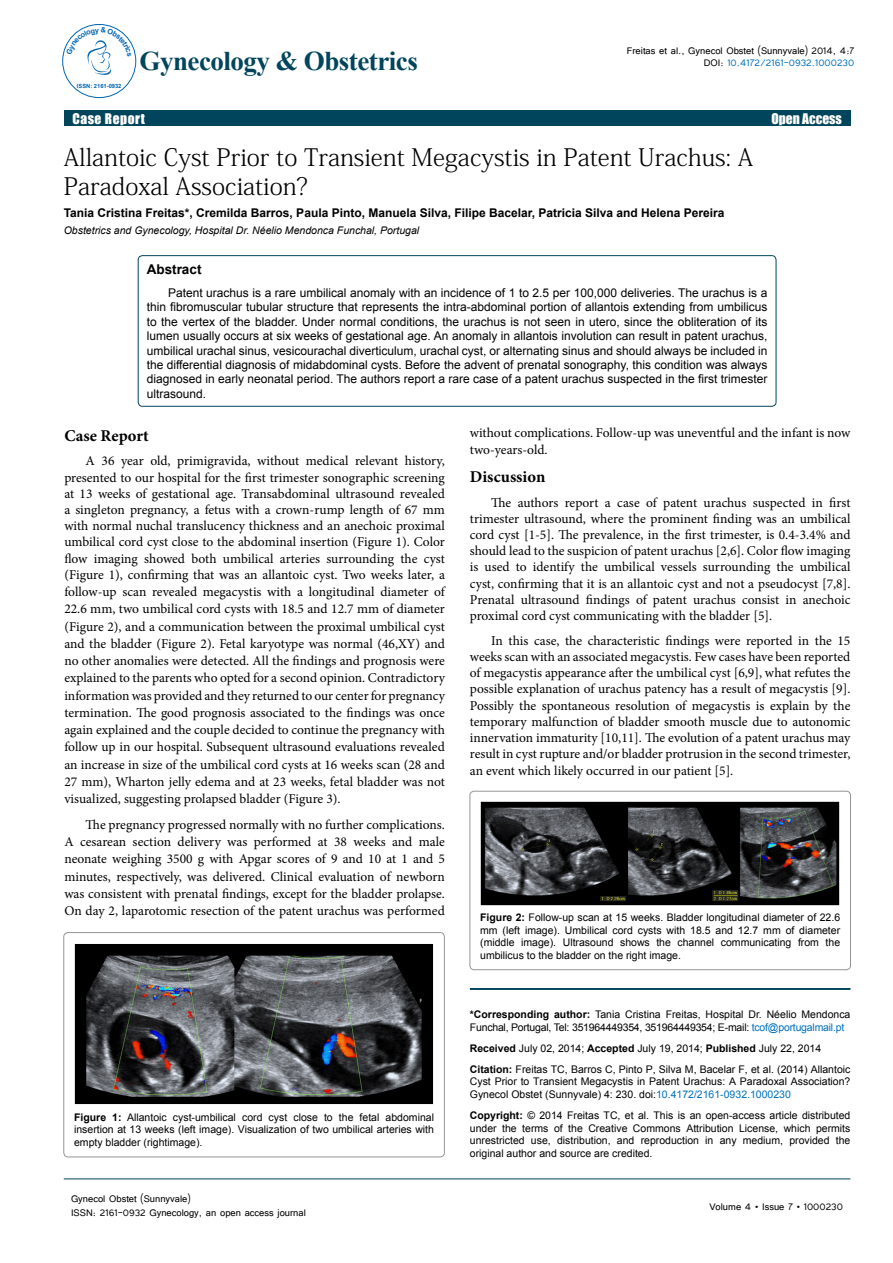
<style>
.page{position:relative;width:893px;height:1263px;background:#fff}
.page>*{position:absolute;margin:0;border:0;box-sizing:border-box;transform-origin:0 0}
.t1{font:700 27px "Times New Roman";letter-spacing:-.02em;color:#00455b}
.t2{font:24px/28.8px "Adobe Fangsong Std";color:#000}
.t3{font:700 16.5px "Minion Pro";color:#000}
.t4{font:13.5px/17px "Minion Pro";color:#000;text-align:justify}
.t5{font:13.5px "Impact";letter-spacing:.04em;color:#fff}
.t6{font:13.5px "Impact";color:#fff}
.t7{font:700 13.5px "Arial";color:#000}
.t8{font:12px/14.4px "Arial";color:#000;text-align:justify}
.t9{font:12px/11.1px "Tunga";color:#000;text-align:right}
.t10{font:700 12px "Arial";color:#000}
.t11{font:10.5px/12.6px "Arial";color:#000;text-align:justify}
.t12{font:10.5px/12.6px "Arial";letter-spacing:-.02em;color:#000}
.t13{font:italic 10.5px "Arial";color:#000}
.t14{font:700 5.7px "Arial";color:#0066b3}
.s1{color:#0072bc}
.s2{font-weight:700}
</style>
<div class="page">
<div style="left:64px;top:111px;width:786px;height:15px;background:#00455b"></div>
<hr style="left:64px;top:1179px;width:786px;height:1px;background:#00455b">
<div style="left:138px;top:256px;width:638px;height:150px;border:1px solid #00455b;border-radius:4px"></div>
<hr style="left:470px;top:989px;width:380px;height:1px;background:#00455b">
<div style="left:64px;top:932px;width:380px;height:225px;border:1px solid #939598;border-radius:4px"></div>
<img style="left:74px;top:944px;width:359px;height:160px">
<div style="left:470px;top:791px;width:380px;height:179px;border:1px solid #939598;border-radius:4px"></div>
<img style="left:480px;top:802px;width:359px;height:103px">
<div style="left:62px;top:24px;width:74px;height:74px;border:1px solid #0066b3;border-radius:50%"></div>
<svg style="left:66px;top:27px;width:65px;height:53px"></svg>
<p class="t14" style="left:77px;top:82px;width:46px">ISSN: 2161-0932</p>
<h1 class="t1" style="left:140px;top:42px;width:280px">Gynecology &amp; Obstetrics</h1>
<p class="t9" style="left:627px;top:45px;width:229px">Freitas et al., Gynecol Obstet (Sunnyvale) 2014, 4:7<br>DOI: <span class="s1">10.4172/2161-0932.1000230</span></p>
<p class="t5" style="left:72px;top:108px;width:74px">Case Report</p>
<p class="t6" style="left:771px;top:108px;width:72px">Open Access</p>
<h2 class="t2" style="left:64px;top:143px;width:691px">Allantoic Cyst Prior to Transient Megacystis in Patent Urachus: A<br>Paradoxal Association?</h2>
<p class="t10" style="left:64px;top:205px;width:662px">Tania Cristina Freitas*, Cremilda Barros, Paula Pinto, Manuela Silva, Filipe Bacelar, Patricia Silva and Helena Pereira</p>
<p class="t13" style="left:64px;top:224px;width:357px">Obstetrics and Gynecology, Hospital Dr. Néelio Mendonca Funchal, Portugal</p>
<p class="t7" style="left:147px;top:260px;width:56px">Abstract</p>
<p class="t8" style="left:147px;top:286px;width:622px;text-indent:21px">Patent urachus is a rare umbilical anomaly with an incidence of 1 to 2.5 per 100,000 deliveries. The urachus is a thin fibromuscular tubular structure that represents the intra-abdominal portion of allantois extending from umbilicus to the vertex of the bladder. Under normal conditions, the urachus is not seen in utero, since the obliteration of its lumen usually occurs at six weeks of gestational age. An anomaly in allantois involution can result in patent urachus, umbilical urachal sinus, vesicourachal diverticulum, urachal cyst, or alternating sinus and should always be included in the differential diagnosis of midabdominal cysts. Before the advent of prenatal sonography, this condition was always diagnosed in early neonatal period. The authors report a rare case of a patent urachus suspected in the first trimester ultrasound.</p>
<p class="t3" style="left:64px;top:424px;width:86px">Case Report</p>
<p class="t4" style="left:64px;top:453px;width:382px;text-indent:21px">A 36 year old, primigravida, without medical relevant history, presented to our hospital for the first trimester sonographic screening at 13 weeks of gestational age. Transabdominal ultrasound revealed a singleton pregnancy, a fetus with a crown-rump length of 67 mm with normal nuchal translucency thickness and an anechoic proximal umbilical cord cyst close to the abdominal insertion (Figure 1). Color flow imaging showed both umbilical arteries surrounding the cyst (Figure 1), confirming that was an allantoic cyst. Two weeks later, a follow-up scan revealed megacystis with a longitudinal diameter of 22.6 mm, two umbilical cord cysts with 18.5 and 12.7 mm of diameter (Figure 2), and a communication between the proximal umbilical cyst and the bladder (Figure 2). Fetal karyotype was normal (46,XY) and no other anomalies were detected. All the findings and prognosis were explained to the parents who opted for a second opinion. Contradictory information was provided and they returned to our center for pregnancy termination. The good prognosis associated to the findings was once again explained and the couple decided to continue the pregnancy with follow up in our hospital. Subsequent ultrasound evaluations revealed an increase in size of the umbilical cord cysts at 16 weeks scan (28 and 27 mm), Wharton jelly edema and at 23 weeks, fetal bladder was not visualized, suggesting prolapsed bladder (Figure 3).</p>
<p class="t4" style="left:64px;top:816px;width:382px;text-indent:21px">The pregnancy progressed normally with no further complications.<br>A cesarean section delivery was performed at 38 weeks and male neonate weighing 3500 g with Apgar scores of 9 and 10 at 1 and 5 minutes, respectively, was delivered. Clinical evaluation of newborn was consistent with prenatal findings, except for the bladder prolapse.<br>On day 2, laparotomic resection of the patent urachus was performed</p>
<p class="t11" style="left:74px;top:1111px;width:361px"><span class="s2">Figure 1:</span> Allantoic cyst-umbilical cord cyst close to the fetal abdominal insertion at 13 weeks (left image). Visualization of two umbilical arteries with empty bladder (rightimage).</p>
<p class="t9" style="left:71px;top:1190px;width:236px;line-height:14.4px;text-align:left">Gynecol Obstet (Sunnyvale)<br>ISSN: 2161-0932 Gynecology, an open access journal</p>
<p class="t4" style="left:470px;top:425px;width:382px;line-height:16.2px">without complications. Follow-up was uneventful and the infant is now two-years-old.</p>
<p class="t3" style="left:470px;top:465px;width:77px">Discussion</p>
<p class="t4" style="left:470px;top:494px;width:382px;line-height:16.2px;text-indent:21px">The authors report a case of patent urachus suspected in first trimester ultrasound, where the prominent finding was an umbilical cord cyst [1-5]. The prevalence, in the first trimester, is 0.4-3.4% and should lead to the suspicion of patent urachus [2,6]. Color flow imaging is used to identify the umbilical vessels surrounding the umbilical cyst, confirming that it is an allantoic cyst and not a pseudocyst [7,8].<br>Prenatal ultrasound findings of patent urachus consist in anechoic proximal cord cyst communicating with the bladder [5].</p>
<p class="t4" style="left:470px;top:632px;width:382px;line-height:16.4px;text-indent:21px">In this case, the characteristic findings were reported in the 15 weeks scan with an associated megacystis. Few cases have been reported of megacystis appearance after the umbilical cyst [6,9], what refutes the possible explanation of urachus patency has a result of megacystis [9].<br>Possibly the spontaneous resolution of megacystis is explain by the temporary malfunction of bladder smooth muscle due to autonomic innervation immaturity [10,11]. The evolution of a patent urachus may result in cyst rupture and/or bladder protrusion in the second trimester, an event which likely occurred in our patient [5].</p>
<p class="t11" style="left:480px;top:911px;width:361px"><span class="s2">Figure 2:</span> Follow-up scan at 15 weeks. Bladder longitudinal diameter of 22.6 mm (left image). Umbilical cord cysts with 18.5 and 12.7 mm of diameter (middle image). Ultrasound shows the channel communicating from the umbilicus to the bladder on the right image.</p>
<p class="t12" style="left:470px;top:1008px;width:382px"><span class="s2">*Corresponding author:</span> Tania Cristina Freitas, Hospital Dr. Néelio Mendonca<br>Funchal, Portugal, Tel: 351964449354, 351964449354; E-mail: <span class="s1">tcof@portugalmail.pt</span></p>
<p class="t11" style="left:470px;top:1037px;width:382px;line-height:21.1px"><span class="s2">Received</span> July 02, 2014; <span class="s2">Accepted</span> July 19, 2014; <span class="s2">Published</span> July 22, 2014<br><span class="s2">Citation:</span> Freitas TC, Barros C, Pinto P, Silva M, Bacelar F, et al. (2014) Allantoic</p>
<p class="t11" style="left:470px;top:1075px;width:382px">Cyst Prior to Transient Megacystis in Patent Urachus: A Paradoxal Association?<br>Gynecol Obstet (Sunnyvale) 4: 230. doi:<span class="s1">10.4172/2161-0932.1000230</span></p>
<p class="t11" style="left:470px;top:1109px;width:382px"><span class="s2">Copyright:</span> © 2014 Freitas TC, et al. This is an open-access article distributed under the terms of the Creative Commons Attribution License, which permits unrestricted use, distribution, and reproduction in any medium, provided the original author and source are credited.</p>
<p class="t9" style="left:709px;top:1200px;width:135px">Volume 4 • Issue 7 • 1000230</p>
</div>
